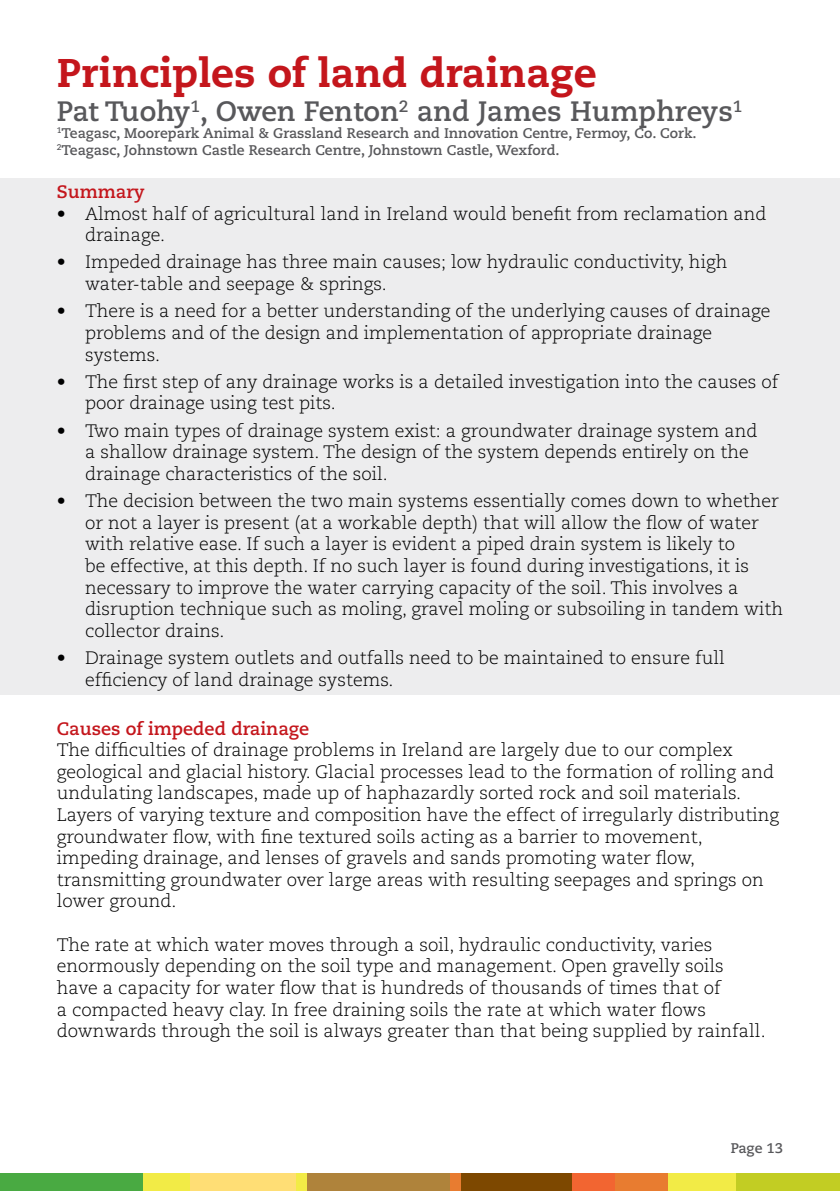
<style>
.page{position:relative;width:840px;height:1191px;background:#fff}
.page>*{position:absolute;margin:0;border:0;box-sizing:border-box;transform-origin:0 0}
.t1{font:800 40px "Caecilia LT Std";color:#c4161c}
.t2{font:700 28px "Caecilia LT Std";color:#58585b}
.t3{font:300 18px/21.6px "Caecilia LT Std";color:#000}
.t4{font:700 18px "Caecilia LT Std";color:#c4161c}
.t5{font:700 14px/16.8px "Caecilia LT Std";color:#58585b}
</style>
<div class="page">
<div style="left:0;top:1174px;width:143px;height:17px;background:#49aa42"></div>
<div style="left:189px;top:1174px;width:108px;height:17px;background:#ffde75"></div>
<div style="left:143px;top:1174px;width:46px;height:17px;background:#f2eb46"></div>
<div style="left:306px;top:1174px;width:144px;height:17px;background:#af833b"></div>
<div style="left:296px;top:1174px;width:10px;height:17px;background:#f2eb46"></div>
<div style="left:460px;top:1174px;width:111px;height:17px;background:#7d4800"></div>
<div style="left:450px;top:1174px;width:10px;height:17px;background:#e87c30"></div>
<div style="left:614px;top:1174px;width:53px;height:17px;background:#e87c30"></div>
<div style="left:571px;top:1174px;width:43px;height:17px;background:#f26531"></div>
<div style="left:735px;top:1174px;width:104px;height:17px;background:#c2cd23"></div>
<div style="left:667px;top:1174px;width:68px;height:17px;background:#f2eb46"></div>
<div style="left:0;top:179px;width:839px;height:515px;background:#ededee"></div>
<h1 class="t1" style="left:57px;top:49px;width:541px">Principles of land drainage</h1>
<h2 class="t2" style="left:57px;top:95px;width:687px">Pat Tuohy<sup>1</sup>, Owen Fenton<sup>2</sup> and James Humphreys<sup>1</sup></h2>
<p class="t5" style="left:57px;top:125px;width:641px"><sup>1</sup>Teagasc, Moorepark Animal &amp; Grassland Research and Innovation Centre, Fermoy, Co. Cork.<br><sup>2</sup>Teagasc, Johnstown Castle Research Centre, Johnstown Castle, Wexford.</p>
<p class="t4" style="left:57px;top:181px;width:90px">Summary</p>
<p class="t3" style="left:85px;top:203px;width:682px;text-indent:-28px">• Almost half of agricultural land in Ireland would benefit from reclamation and drainage.</p>
<p class="t3" style="left:85px;top:252px;width:643px;text-indent:-28px">• Impeded drainage has three main causes; low hydraulic conductivity, high water-table and seepage &amp; springs.</p>
<p class="t3" style="left:85px;top:301px;width:686px;text-indent:-28px">• There is a need for a better understanding of the underlying causes of drainage problems and of the design and implementation of appropriate drainage systems.</p>
<p class="t3" style="left:85px;top:371px;width:694px;text-indent:-28px">• The first step of any drainage works is a detailed investigation into the causes of poor drainage using test pits.</p>
<p class="t3" style="left:85px;top:420px;width:673px;text-indent:-28px">• Two main types of drainage system exist: a groundwater drainage system and a shallow drainage system. The design of the system depends entirely on the drainage characteristics of the soil.</p>
<p class="t3" style="left:85px;top:490px;width:699px;text-indent:-28px">• The decision between the two main systems essentially comes down to whether or not a layer is present (at a workable depth) that will allow the flow of water with relative ease. If such a layer is evident a piped drain system is likely to<br>be effective, at this depth. If no such layer is found during investigations, it is necessary to improve the water carrying capacity of the soil. This involves a disruption technique such as moling, gravel moling or subsoiling in tandem with collector drains.</p>
<p class="t3" style="left:85px;top:647px;width:641px;text-indent:-28px">• Drainage system outlets and outfalls need to be maintained to ensure full efficiency of land drainage systems.</p>
<p class="t4" style="left:57px;top:717px;width:254px">Causes of impeded drainage</p>
<p class="t3" style="left:57px;top:739px;width:723px">The difficulties of drainage problems in Ireland are largely due to our complex geological and glacial history. Glacial processes lead to the formation of rolling and undulating landscapes, made up of haphazardly sorted rock and soil materials.<br>Layers of varying texture and composition have the effect of irregularly distributing groundwater flow, with fine textured soils acting as a barrier to movement, impeding drainage, and lenses of gravels and sands promoting water flow, transmitting groundwater over large areas with resulting seepages and springs on lower ground.</p>
<p class="t3" style="left:57px;top:934px;width:710px">The rate at which water moves through a soil, hydraulic conductivity, varies enormously depending on the soil type and management. Open gravelly soils have a capacity for water flow that is hundreds of thousands of times that of<br>a compacted heavy clay. In free draining soils the rate at which water flows downwards through the soil is always greater than that being supplied by rainfall.</p>
<p class="t5" style="left:730px;top:1139px;width:54px">Page 13</p>
</div>
